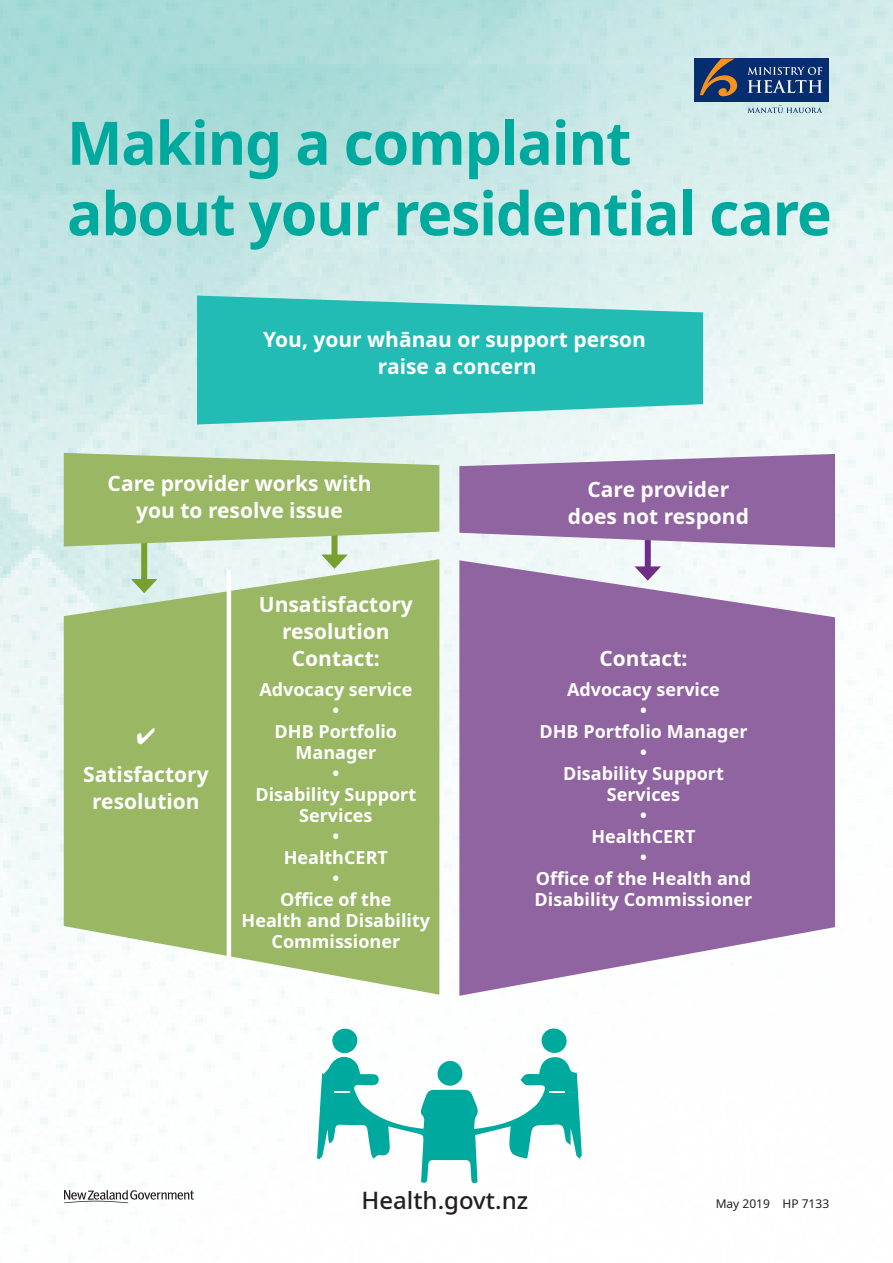
<style>
.page{position:relative;width:893px;height:1263px;background:#fff}
.page>*{position:absolute;margin:0;border:0;box-sizing:border-box;transform-origin:0 0}
.SectionHeadingSmall{font:700 60px/70.5px "Noto Sans";letter-spacing:-.02em;color:#00a99d}
.Body_copy{font:500 24px "Noto Sans";color:#231f20}
.Heading_1{font:700 21px/27px "Noto Sans";color:#fff;text-align:center}
.Heading_1-2{font:700 18px/21px "Noto Sans";color:#fff;text-align:center}
.Body_copy-2{font:12px "Noto Sans";color:#231f20}
</style>
<div class="page">
<img style="left:0;top:0;width:893px;height:1252px">
<div style="left:331px;top:509px;width:6px;height:51px;background:#77a02d"></div>
<svg style="left:321px;top:554px;width:27px;height:5px"></svg>
<div style="left:141px;top:507px;width:6px;height:77px;background:#77a02d"></div>
<svg style="left:64px;top:559px;width:375px;height:436px;background:#a6c079"></svg>
<svg style="left:64px;top:453px;width:375px;height:93px;background:#a4bf77"></svg>
<div style="left:694px;top:59px;width:134px;height:43px;background:#052d6f"></div>
<svg style="left:747px;top:67px;width:75px;height:26px"></svg>
<svg style="left:747px;top:106px;width:75px;height:7px"></svg>
<svg style="left:700px;top:59px;width:37px;height:37px"></svg>
<svg style="left:64px;top:1190px;width:130px;height:13px"></svg>
<svg style="left:197px;top:296px;width:506px;height:128px;background:#3cc3bd"></svg>
<div style="left:332px;top:1028px;width:25px;height:25px;background:#00a99d;border-radius:50%"></div>
<div style="left:541px;top:1028px;width:26px;height:25px;background:#00a99d;border-radius:12px"></div>
<svg style="left:318px;top:1056px;width:264px;height:127px"></svg>
<hr style="left:227px;top:570px;width:4px;height:389px;background:#fff">
<div style="left:645px;top:495px;width:6px;height:77px;background:#702c86"></div>
<svg style="left:459px;top:560px;width:376px;height:436px;background:#9f79ae"></svg>
<svg style="left:459px;top:454px;width:376px;height:93px;background:#9e78ad"></svg>
<svg style="left:137px;top:728px;width:18px;height:16px"></svg>
<p class="SectionHeadingSmall" style="left:67px;top:109px;width:766px">Making a complaint<br>about your residential care</p>
<p class="Heading_1" style="left:263px;top:327px;width:384px">You, your whānau or support person raise a concern</p>
<p class="Heading_1" style="left:108px;top:470px;width:265px">Care provider works with you to resolve issue</p>
<p class="Heading_1" style="left:83px;top:761px;width:127px">Satisfactory resolution</p>
<p class="Heading_1" style="left:259px;top:592px;width:155px">Unsatisfactory resolution<br>Contact:</p>
<p class="Heading_1-2" style="left:242px;top:679px;width:190px">Advocacy service<br>•<br>DHB Portfolio<br>Manager<br>•<br>Disability Support<br>Services<br>•<br>HealthCERT<br>•<br>Office of the<br>Health and Disability<br>Commissioner</p>
<p class="Heading_1" style="left:568px;top:476px;width:183px">Care provider does not respond</p>
<p class="Heading_1" style="left:600px;top:646px;width:89px">Contact:</p>
<p class="Heading_1-2" style="left:535px;top:679px;width:219px">Advocacy service<br>•<br>DHB Portfolio Manager •<br>Disability Support<br>Services<br>•<br>HealthCERT<br>•<br>Office of the Health and<br>Disability Commissioner</p>
<p class="Body_copy" style="left:361px;top:1183px;width:168px">Health.govt.nz</p>
<p class="Body_copy-2" style="left:716px;top:1195px;width:115px">May 2019 HP 7133</p>
</div>
